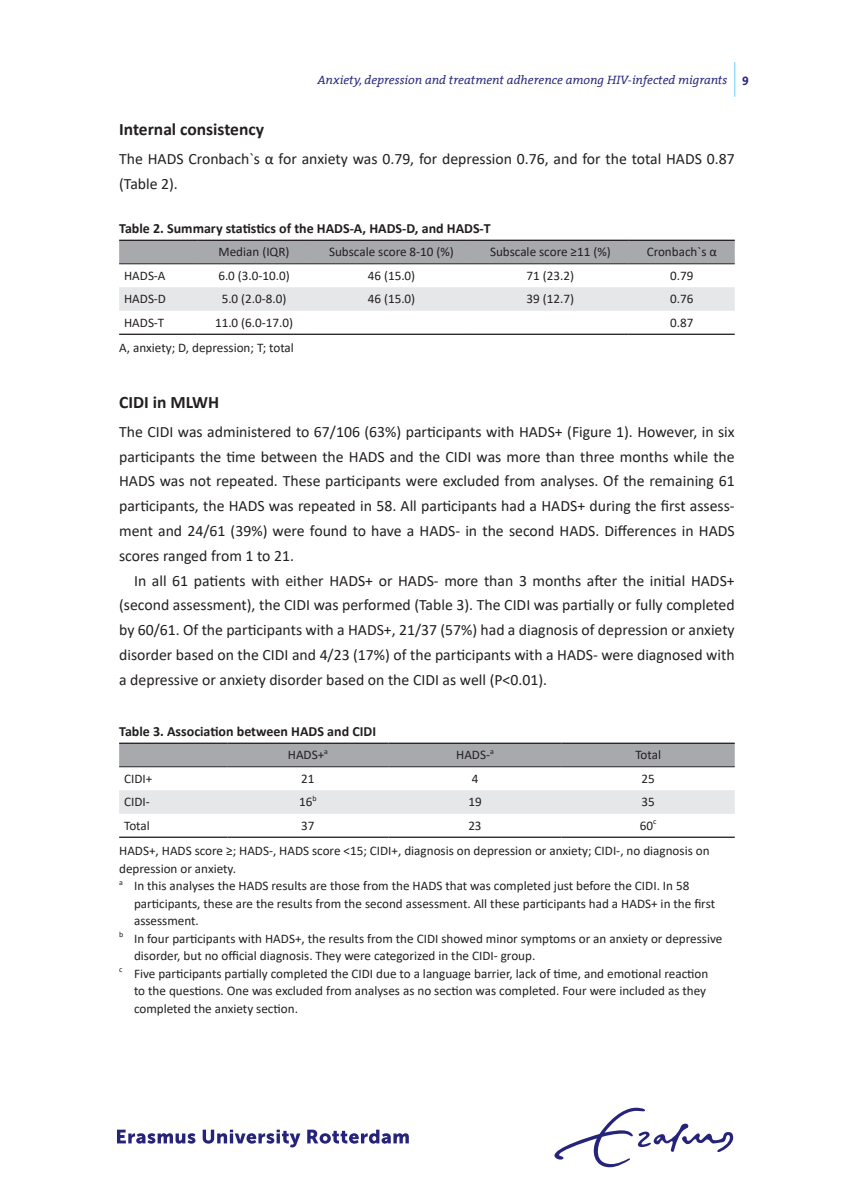
<style>
.page{position:relative;width:844px;height:1191px;background:#fff}
.page>*{position:absolute;margin:0;border:0;box-sizing:border-box;transform-origin:0 0}
.t1{font:700 17.5px "Calibri";color:#231f20}
.t2{font:15.75px/24.8px "Calibri";color:#231f20;text-align:justify}
.t3{font:700 14px "Calibri";color:#231f20}
.t4{font:13.12px/25.6px "Calibri";color:#231f20}
.t5{font:italic 12.25px "The Serif Office";color:#26237b}
.s1{font-weight:700;font-style:normal}
</style>
<div class="page">
<div style="left:119px;top:241px;width:615px;height:22px;background:#a8a9ad"></div>
<svg style="left:119px;top:264px;width:615px;height:70px"></svg>
<div style="left:119px;top:287px;width:615px;height:24px;background:#e6e7e9"></div>
<hr style="left:119px;top:240px;width:78px;height:1px;background:#231f20">
<hr style="left:197px;top:240px;width:114px;height:1px;background:#231f20">
<hr style="left:311px;top:240px;width:161px;height:1px;background:#231f20">
<hr style="left:472px;top:240px;width:156px;height:1px;background:#231f20">
<hr style="left:628px;top:240px;width:106px;height:1px;background:#231f20">
<hr style="left:119px;top:263px;width:78px;height:1px;background:#231f20">
<hr style="left:197px;top:263px;width:114px;height:1px;background:#231f20">
<hr style="left:311px;top:263px;width:161px;height:1px;background:#231f20">
<hr style="left:472px;top:263px;width:156px;height:1px;background:#231f20">
<hr style="left:628px;top:263px;width:106px;height:1px;background:#231f20">
<hr style="left:119px;top:334px;width:78px;height:1px;background:#231f20">
<hr style="left:197px;top:334px;width:114px;height:1px;background:#231f20">
<hr style="left:311px;top:334px;width:161px;height:1px;background:#231f20">
<hr style="left:472px;top:334px;width:156px;height:1px;background:#231f20">
<hr style="left:628px;top:334px;width:106px;height:1px;background:#231f20">
<div style="left:119px;top:744px;width:615px;height:22px;background:#a8a9ad"></div>
<svg style="left:119px;top:767px;width:615px;height:47px"></svg>
<div style="left:119px;top:790px;width:615px;height:23px;background:#e6e7e9"></div>
<hr style="left:119px;top:742px;width:108px;height:2px;background:#231f20">
<hr style="left:227px;top:742px;width:161px;height:2px;background:#231f20">
<hr style="left:388px;top:742px;width:173px;height:2px;background:#231f20">
<hr style="left:561px;top:742px;width:173px;height:2px;background:#231f20">
<hr style="left:119px;top:766px;width:108px;height:1px;background:#231f20">
<hr style="left:227px;top:766px;width:161px;height:1px;background:#231f20">
<hr style="left:388px;top:766px;width:173px;height:1px;background:#231f20">
<hr style="left:561px;top:766px;width:173px;height:1px;background:#231f20">
<hr style="left:119px;top:836px;width:108px;height:2px;background:#231f20">
<hr style="left:227px;top:836px;width:161px;height:2px;background:#231f20">
<hr style="left:388px;top:836px;width:173px;height:2px;background:#231f20">
<hr style="left:561px;top:836px;width:173px;height:2px;background:#231f20">
<svg style="left:117px;top:1129px;width:78px;height:14px"></svg>
<svg style="left:203px;top:1129px;width:97px;height:18px"></svg>
<svg style="left:307px;top:1129px;width:101px;height:14px"></svg>
<svg style="left:554px;top:1107px;width:179px;height:60px"></svg>
<hr style="left:734px;top:62px;width:1px;height:35px;background:#6fcef4">
<p class="t5" style="left:317px;top:73px;width:432px">Anxiety, depression and treatment adherence among HIV-infected migrants <span class="s1">9</span></p>
<h1 class="t1" style="left:119px;top:117px;width:146px">Internal consistency</h1>
<p class="t2" style="left:119px;top:146px;width:617px">The HADS Cronbach`s α for anxiety was 0.79, for depression 0.76, and for the total HADS 0.87 (Table 2).</p>
<p class="t3" style="left:119px;top:218px;width:373px">Table 2. Summary statistics of the HADS-A, HADS-D, and HADS-T</p>
<p class="t4" style="left:218px;top:239px;width:73px">Median (IQR)</p>
<p class="t4" style="left:329px;top:239px;width:126px">Subscale score 8-10 (%)</p>
<p class="t4" style="left:490px;top:239px;width:122px">Subscale score ≥11 (%)</p>
<p class="t4" style="left:646px;top:239px;width:72px">Cronbach`s α</p>
<p class="t4" style="left:124px;top:262px;width:43px">HADS-A</p>
<p class="t4" style="left:218px;top:262px;width:73px">6.0 (3.0-10.0)</p>
<p class="t4" style="left:367px;top:262px;width:49px">46 (15.0)</p>
<p class="t4" style="left:526px;top:262px;width:49px">71 (23.2)</p>
<p class="t4" style="left:670px;top:262px;width:25px">0.79</p>
<p class="t4" style="left:124px;top:286px;width:43px">HADS-D</p>
<p class="t4" style="left:221px;top:286px;width:66px">5.0 (2.0-8.0)</p>
<p class="t4" style="left:367px;top:286px;width:49px">46 (15.0)</p>
<p class="t4" style="left:526px;top:286px;width:49px">39 (12.7)</p>
<p class="t4" style="left:670px;top:286px;width:25px">0.76</p>
<p class="t4" style="left:124px;top:309px;width:42px">HADS-T</p>
<p class="t4" style="left:215px;top:309px;width:80px">11.0 (6.0-17.0)</p>
<p class="t4" style="left:670px;top:309px;width:25px">0.87</p>
<p class="t4" style="left:119px;top:335px;width:176px">A, anxiety; D, depression; T; total</p>
<h1 class="t1" style="left:119px;top:390px;width:101px">CIDI in MLWH</h1>
<p class="t2" style="left:119px;top:418px;width:617px">The CIDI was administered to 67/106 (63%) participants with HADS+ (Figure 1). However, in six participants the time between the HADS and the CIDI was more than three months while the HADS was not repeated. These participants were excluded from analyses. Of the remaining 61 participants, the HADS was repeated in 58. All participants had a HADS+ during the first assess&shy;ment and 24/61 (39%) were found to have a HADS- in the second HADS. Differences in HADS scores ranged from 1 to 21.</p>
<p class="t2" style="left:119px;top:567px;width:617px;text-indent:15px">In all 61 patients with either HADS+ or HADS- more than 3 months after the initial HADS+ (second assessment), the CIDI was performed (Table 3). The CIDI was partially or fully completed by 60/61. Of the participants with a HADS+, 21/37 (57%) had a diagnosis of depression or anxiety disorder based on the CIDI and 4/23 (17%) of the participants with a HADS- were diagnosed with a depressive or anxiety disorder based on the CIDI as well (P&lt;0.01).</p>
<p class="t3" style="left:119px;top:721px;width:258px">Table 3. Association between HADS and CIDI</p>
<p class="t4" style="left:288px;top:742px;width:42px">HADS+<sup>a</sup></p>
<p class="t4" style="left:456px;top:742px;width:39px">HADS-<sup>a</sup></p>
<p class="t4" style="left:635px;top:742px;width:27px">Total</p>
<p class="t4" style="left:124px;top:765px;width:30px">CIDI+</p>
<p class="t4" style="left:301px;top:765px;width:15px">21</p>
<p class="t4" style="left:471px;top:765px;width:8px">4</p>
<p class="t4" style="left:641px;top:765px;width:15px">25</p>
<p class="t4" style="left:124px;top:789px;width:27px">CIDI-</p>
<p class="t4" style="left:299px;top:789px;width:19px">16<sup>b</sup></p>
<p class="t4" style="left:468px;top:789px;width:15px">19</p>
<p class="t4" style="left:641px;top:789px;width:15px">35</p>
<p class="t4" style="left:124px;top:812px;width:27px">Total</p>
<p class="t4" style="left:301px;top:812px;width:15px">37</p>
<p class="t4" style="left:468px;top:812px;width:15px">23</p>
<p class="t4" style="left:119px;top:812px;width:592px;text-indent:520px">60<sup>c<br></sup>HADS+, HADS score ≥; HADS-, HADS score &lt;15; CIDI+, diagnosis on depression or anxiety; CIDI-, no diagnosis on</p>
<p class="t4" style="left:119px;top:855px;width:118px">depression or anxiety.</p>
<p class="t4" style="left:119px;top:873px;width:571px"><sup>a</sup> In this analyses the HADS results are those from the HADS that was completed just before the CIDI. In 58</p>
<p class="t4" style="left:134px;top:890px;width:582px">participants, these are the results from the second assessment. All these participants had a HADS+ in the first</p>
<p class="t4" style="left:134px;top:908px;width:66px">assessment.</p>
<p class="t4" style="left:119px;top:925px;width:604px"><sup>b</sup> In four participants with HADS+, the results from the CIDI showed minor symptoms or an anxiety or depressive</p>
<p class="t4" style="left:134px;top:943px;width:403px">disorder, but no official diagnosis. They were categorized in the CIDI- group.</p>
<p class="t4" style="left:119px;top:960px;width:590px"><sup>c</sup> Five participants partially completed the CIDI due to a language barrier, lack of time, and emotional reaction</p>
<p class="t4" style="left:134px;top:978px;width:573px">to the questions. One was excluded from analyses as no section was completed. Four were included as they</p>
<p class="t4" style="left:134px;top:995px;width:165px">completed the anxiety section.</p>
</div>
